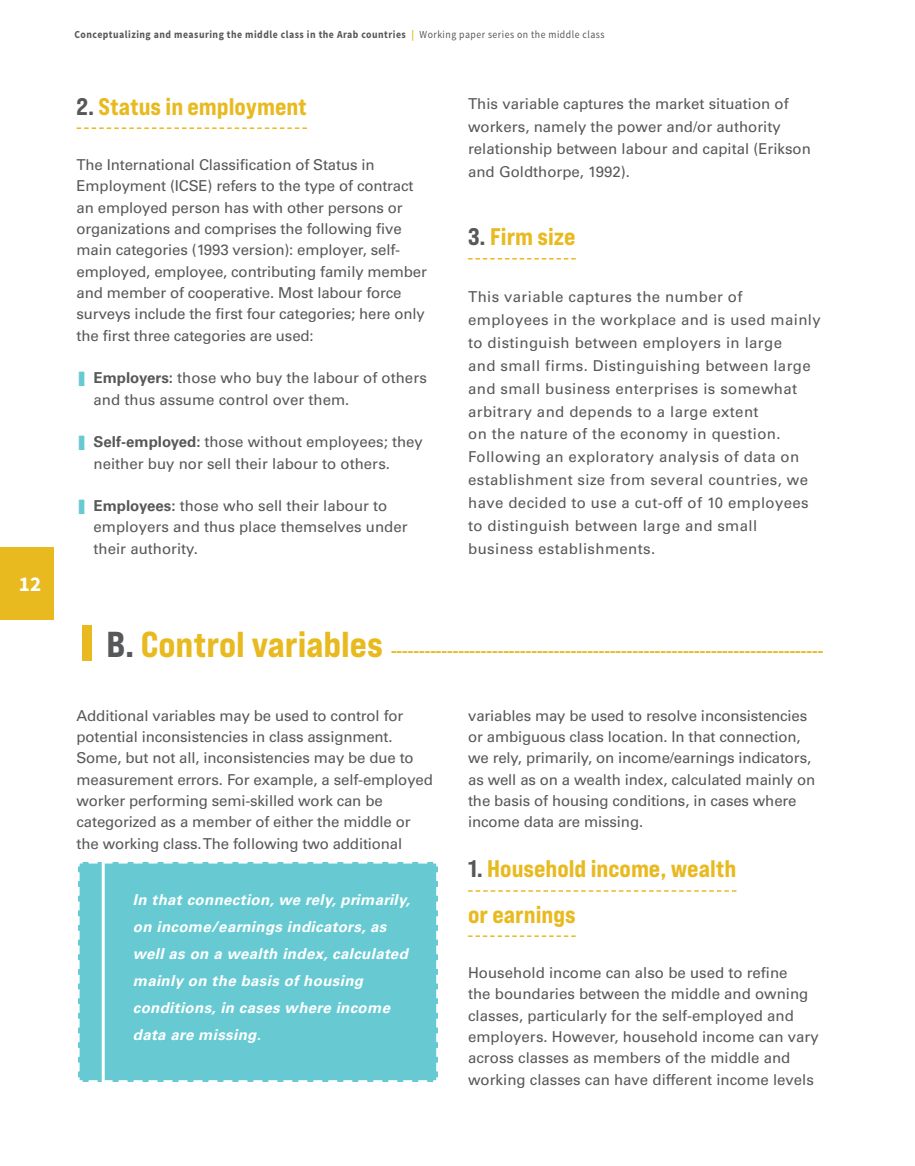
<style>
.page{position:relative;width:915px;height:1166px;background:#fff}
.page>*{position:absolute;margin:0;border:0;box-sizing:border-box;transform-origin:0 0}
.sub_title{font:800 expanded 24px "Bebas Neue Pro";color:#e8ba20}
.t1{font:700 21px "Source Sans Pro";color:#fff}
.t2{font:800 expanded 16.5px "Bebas Neue Pro";color:#e8ba20}
.Body_Text{font:15px/21.3px "Univers LT Std";color:#57585a}
.Body_Text-2{font:15px/22.8px "Univers LT Std";letter-spacing:.025em;color:#57585a}
.Pullouts{font:italic 700 15px/27px "Univers";letter-spacing:.025em;color:#fff}
.t3{font:700 10.8px "Source Sans Pro";letter-spacing:.05em;color:#57585a;scale:.91 1}
.s1{color:#e8ba20}
.s2{font-weight:400}
.s3{color:#57585a}
.s4{font-family:"Univers";font-weight:900;font-stretch:expanded;font-size:28.5px;color:#67cad3}
.s5{font-weight:700}
.s6{font-size:36px;color:#57585a}
.s7{font-size:36px}
</style>
<div class="page">
<div style="left:0;top:546px;width:54px;height:73px;background:#e8ba20"></div>
<svg style="left:77px;top:127px;width:230px;height:2px"></svg>
<svg style="left:468px;top:258px;width:107px;height:1px"></svg>
<svg style="left:468px;top:890px;width:268px;height:1px"></svg>
<svg style="left:468px;top:935px;width:107px;height:1px"></svg>
<div style="left:78px;top:862px;width:360px;height:220px;background:#67cad3"></div>
<hr style="left:102px;top:861px;width:3px;height:223px;background:#fff">
<h2 class="t1" style="left:19px;top:570px;width:24px">12</h2>
<p class="t3" style="left:74px;top:27px;width:584px">Conceptualizing and measuring the middle class in the Arab countries <span class="s1">|</span> <span class="s2">Working paper series on the middle class</span></p>
<p class="sub_title" style="left:77px;top:91px;width:232px"><span class="s3">2.</span> Status in employment</p>
<p class="Body_Text" style="left:77px;top:154px;width:351px">The International Classification of Status in Employment (ICSE) refers to the type of contract an employed person has with other persons or organizations and comprises the following five main categories (1993 version): employer, self&shy;employed, employee, contributing family member and member of cooperative. Most labour force surveys include the first four categories; here only the first three categories are used:</p>
<p class="Body_Text" style="left:94px;top:367px;width:335px;text-indent:-17px"><span class="s4">ı</span> <span class="s5">Employers:</span> those who buy the labour of others and thus assume control over them.</p>
<p class="Body_Text" style="left:94px;top:431px;width:331px;text-indent:-17px"><span class="s4">ı</span> <span class="s5">Self-employed:</span> those without employees; they neither buy nor sell their labour to others.</p>
<p class="Body_Text" style="left:94px;top:495px;width:315px;text-indent:-17px"><span class="s4">ı</span> <span class="s5">Employees:</span> those who sell their labour to employers and thus place themselves under their authority.</p>
<p class="Body_Text" style="left:468px;top:92px;width:344px;line-height:22.8px">This variable captures the market situation of workers, namely the power and/or authority relationship between labour and capital (Erikson and Goldthorpe, 1992).</p>
<p class="sub_title" style="left:468px;top:222px;width:109px"><span class="s3">3.</span> Firm size</p>
<p class="Body_Text-2" style="left:468px;top:285px;width:354px">This variable captures the number of employees in the workplace and is used mainly to distinguish between employers in large<br>and small firms. Distinguishing between large and small business enterprises is somewhat arbitrary and depends to a large extent<br>on the nature of the economy in question.<br>Following an exploratory analysis of data on establishment size from several countries, we have decided to use a cut-off of 10 employees to distinguish between large and small business establishments.</p>
<p class="t2" style="left:77px;top:640px;width:748px"><sup>|</sup><span class="s6">B.</span> <span class="s7">Control variables</span> -----------------------------------------------------------------------------</p>
<p class="Body_Text" style="left:77px;top:704px;width:357px">Additional variables may be used to control for potential inconsistencies in class assignment.<br>Some, but not all, inconsistencies may be due to measurement errors. For example, a self-employed worker performing semi-skilled work can be categorized as a member of either the middle or the working class. The following two additional</p>
<p class="Body_Text" style="left:468px;top:704px;width:348px">variables may be used to resolve inconsistencies or ambiguous class location. In that connection, we rely, primarily, on income/earnings indicators, as well as on a wealth index, calculated mainly on the basis of housing conditions, in cases where income data are missing.</p>
<p class="sub_title" style="left:468px;top:853px;width:270px"><span class="s3">1.</span> Household income, wealth</p>
<p class="sub_title" style="left:468px;top:899px;width:109px">or earnings</p>
<p class="Pullouts" style="left:133px;top:886px;width:278px">In that connection, we rely, primarily, on income/earnings indicators, as well as on a wealth index, calculated mainly on the basis of housing conditions, in cases where income data are missing.</p>
<p class="Body_Text" style="left:468px;top:961px;width:352px">Household income can also be used to refine<br>the boundaries between the middle and owning classes, particularly for the self-employed and employers. However, household income can vary across classes as members of the middle and working classes can have different income levels</p>
</div>
